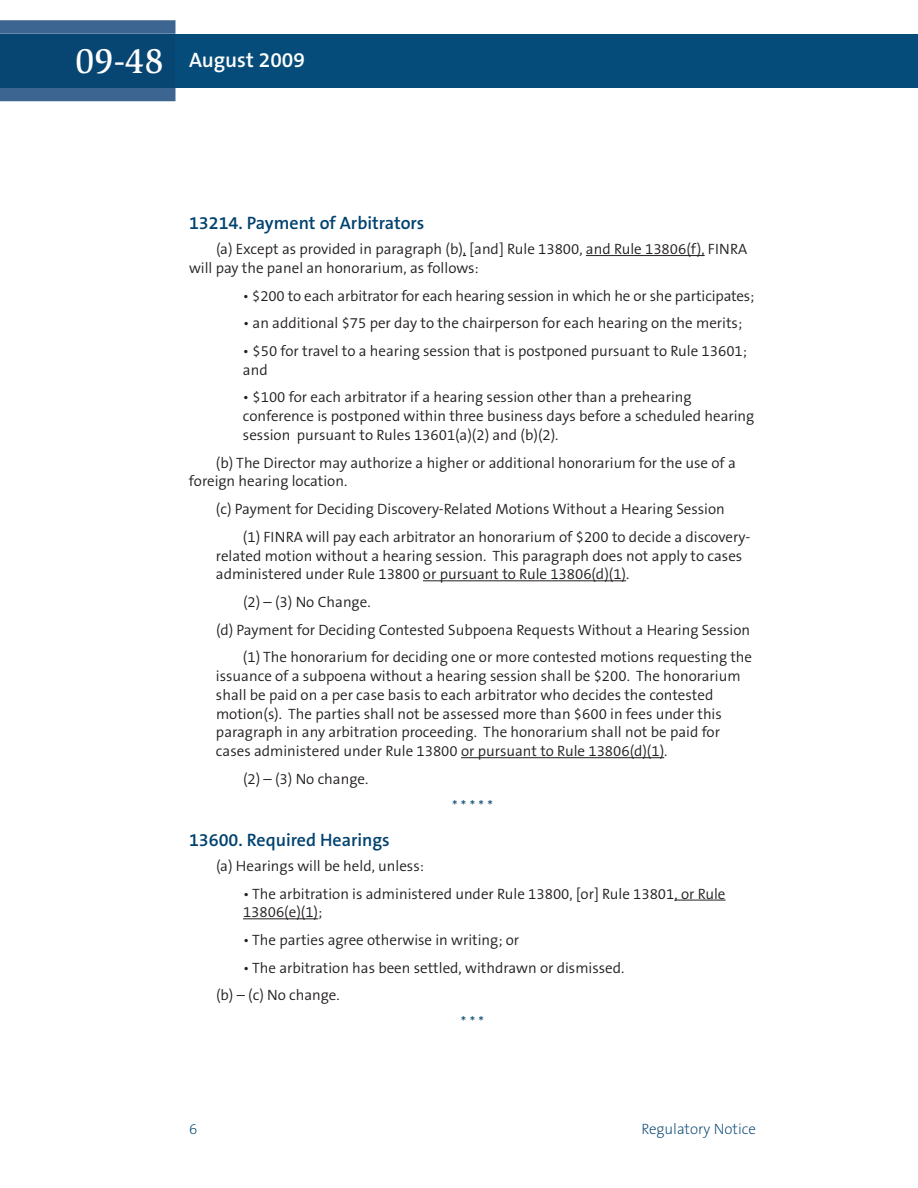
<style>
.page{position:relative;width:918px;height:1188px;background:#fff}
.page>*{position:absolute;margin:0;border:0;box-sizing:border-box;transform-origin:0 0}
.t1{font:500 36px "Slimbach LT";color:#fff}
.t2{font:600 21px "The Sans B6";color:#fff}
.t3{font:600 18px "The Sans B6";color:#004270}
.t4{font:300 15px/18.8px "The Sans B4";color:#231f20}
.t5{font:200 15px "The Sans B2";color:#004270}
.t6{font:300 15px "The Sans B4";color:#004270}
</style>
<div class="page">
<hr style="left:586px;top:255px;width:119px;height:1px;background:#231f20">
<hr style="left:423px;top:580px;width:203px;height:1px;background:#231f20">
<hr style="left:461px;top:757px;width:203px;height:1px;background:#231f20">
<hr style="left:674px;top:900px;width:52px;height:1px;background:#231f20">
<hr style="left:243px;top:918px;width:75px;height:1px;background:#231f20">
<div style="left:176px;top:34px;width:742px;height:54px;background:#064c7a"></div>
<svg style="left:0;top:20px;width:176px;height:81px;background:#406993"></svg>
<div style="left:0;top:34px;width:176px;height:54px;background:#074573"></div>
<h1 class="t1" style="left:75px;top:47px;width:90px">09-48</h1>
<h2 class="t2" style="left:189px;top:49px;width:118px">August 2009</h2>
<p class="t3" style="left:189px;top:214px;width:237px">13214. Payment of Arbitrators</p>
<p class="t4" style="left:189px;top:240px;width:560px;text-indent:27px">(a) Except as provided in paragraph (b), [and] Rule 13800, and Rule 13806(f), FINRA will pay the panel an honorarium, as follows:</p>
<p class="t4" style="left:243px;top:287px;width:513px">• $200 to each arbitrator for each hearing session in which he or she participates;</p>
<p class="t4" style="left:243px;top:314px;width:501px">• an additional $75 per day to the chairperson for each hearing on the merits;</p>
<p class="t4" style="left:243px;top:342px;width:506px">• $50 for travel to a hearing session that is postponed pursuant to Rule 13601; and</p>
<p class="t4" style="left:243px;top:389px;width:513px">• $100 for each arbitrator if a hearing session other than a prehearing conference is postponed within three business days before a scheduled hearing session pursuant to Rules 13601(a)(2) and (b)(2).</p>
<p class="t4" style="left:189px;top:454px;width:548px;text-indent:27px">(b) The Director may authorize a higher or additional honorarium for the use of a foreign hearing location.</p>
<p class="t4" style="left:243px;top:496px;width:509px;line-height:27.8px;text-indent:-27px">(c) Payment for Deciding Discovery-Related Motions Without a Hearing Session<br>(1) FINRA will pay each arbitrator an honorarium of $200 to decide a discovery-</p>
<p class="t4" style="left:216px;top:547px;width:528px">related motion without a hearing session. This paragraph does not apply to cases administered under Rule 13800 or pursuant to Rule 13806(d)(1).</p>
<p class="t4" style="left:243px;top:593px;width:129px">(2) – (3) No Change.</p>
<p class="t4" style="left:216px;top:621px;width:536px">(d) Payment for Deciding Contested Subpoena Requests Without a Hearing Session</p>
<p class="t4" style="left:243px;top:649px;width:511px">(1) The honorarium for deciding one or more contested motions requesting the</p>
<p class="t4" style="left:216px;top:667px;width:526px">issuance of a subpoena without a hearing session shall be $200. The honorarium shall be paid on a per case basis to each arbitrator who decides the contested motion(s). The parties shall not be assessed more than $600 in fees under this paragraph in any arbitration proceeding. The honorarium shall not be paid for cases administered under Rule 13800 or pursuant to Rule 13806(d)(1).</p>
<p class="t4" style="left:243px;top:770px;width:127px">(2) – (3) No change.</p>
<p class="t6" style="left:452px;top:798px;width:42px">*****</p>
<p class="t3" style="left:189px;top:831px;width:202px">13600. Required Hearings</p>
<p class="t4" style="left:216px;top:857px;width:209px">(a) Hearings will be held, unless:</p>
<p class="t4" style="left:243px;top:885px;width:484px">• The arbitration is administered under Rule 13800, [or] Rule 13801, or Rule<br>13806(e)(1);</p>
<p class="t4" style="left:243px;top:931px;width:278px">• The parties agree otherwise in writing; or</p>
<p class="t4" style="left:216px;top:954px;width:410px;line-height:27.8px;text-indent:27px">• The arbitration has been settled, withdrawn or dismissed. (b) – (c) No change.</p>
<p class="t6" style="left:461px;top:1015px;width:25px">***</p>
<p class="t5" style="left:189px;top:1121px;width:10px">6</p>
<p class="t5" style="left:641px;top:1121px;width:116px">Regulatory Notice</p>
</div>
